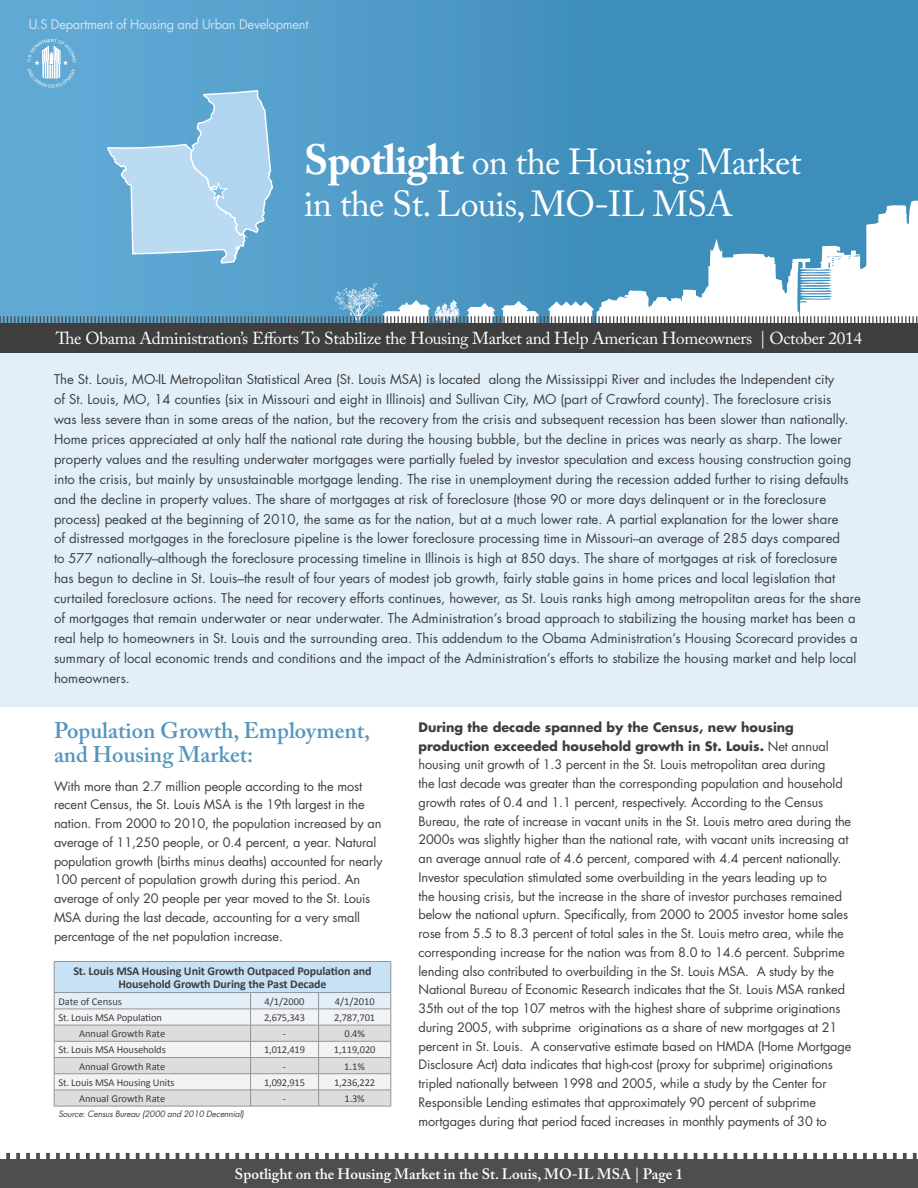
<style>
.page{position:relative;width:918px;height:1188px;background:#fff}
.page>*{position:absolute;margin:0;border:0;box-sizing:border-box;transform-origin:0 0}
.t1{font:36px/42px "Adobe Caslon Pro";letter-spacing:-.02em;color:#fff}
.Heading{font:600 22.5px/24px "Adobe Caslon Pro";color:#5496c0}
.t2{font:17.25px "Adobe Caslon Pro";letter-spacing:-.02em;color:#fff}
.t3{font:600 15px "Adobe Caslon Pro";color:#fff}
.body_copy{font:13.2px/19.8px "Futura";color:#3e3e3f}
.t4{font:13.05px "Helvetica Neue";letter-spacing:.01em;color:#fff}
.t5{font:12.9px "Futura";letter-spacing:-.02em;color:#fff}
.body_copy-2{font:12.75px/18.8px "Futura";letter-spacing:-.01em;color:#3e3e3f}
.body_copy-3{font:700 12px/13.5px "Calibri";letter-spacing:-.01em;color:#3e3e3f;text-align:center}
.body_copy-4{font:10.5px "Calibri";letter-spacing:-.01em;color:#3e3e3f}
.t6{font:italic 8.55px "Futura";letter-spacing:-.02em;color:#3e3e3f}
.s1{font-weight:700;font-size:42px}
.s2{font-weight:700}
</style>
<div class="page">
<div style="left:0;top:0;width:918px;height:353px;background:linear-gradient(to right,#62aad6,#3687b4)"></div>
<svg style="left:596px;top:201px;width:322px;height:81px;fill:#3e8ebb"></svg>
<svg style="left:0;top:282px;width:918px;height:41px"></svg>
<div style="left:0;top:323px;width:918px;height:30px;background:#3e3e3f"></div>
<svg style="left:27px;top:39px;width:49px;height:49px;background:#84bcde"></svg>
<svg style="left:6px;top:1152px;width:911px;height:7px"></svg>
<div style="left:0;top:1159px;width:918px;height:29px;background:#4e4e4e"></div>
<svg style="left:107px;top:89px;width:167px;height:175px;background:#95c6e5"></svg>
<div style="left:0;top:353px;width:918px;height:354px;background:#e2eff9"></div>
<div style="left:54px;top:962px;width:337px;height:31px;background:#c8e2f5"></div>
<hr style="left:54px;top:961px;width:197px;height:1px;background:#939598">
<hr style="left:54px;top:962px;width:1px;height:30px;background:#939598">
<hr style="left:251px;top:961px;width:68px;height:1px;background:#939598">
<hr style="left:319px;top:961px;width:72px;height:1px;background:#939598">
<hr style="left:391px;top:962px;width:1px;height:30px;background:#939598">
<hr style="left:54px;top:992px;width:197px;height:1px;background:#939598">
<hr style="left:251px;top:992px;width:68px;height:1px;background:#939598">
<hr style="left:319px;top:992px;width:72px;height:1px;background:#939598">
<svg style="left:54px;top:993px;width:338px;height:113px"></svg>
<hr style="left:54px;top:1009px;width:197px;height:1px;background:#939598">
<hr style="left:251px;top:1009px;width:68px;height:1px;background:#939598">
<hr style="left:319px;top:1009px;width:72px;height:1px;background:#939598">
<hr style="left:54px;top:1041px;width:197px;height:1px;background:#939598">
<hr style="left:251px;top:1041px;width:68px;height:1px;background:#939598">
<hr style="left:319px;top:1041px;width:72px;height:1px;background:#939598">
<hr style="left:54px;top:1057px;width:197px;height:1px;background:#939598">
<hr style="left:251px;top:1057px;width:68px;height:1px;background:#939598">
<hr style="left:319px;top:1057px;width:72px;height:1px;background:#939598">
<hr style="left:54px;top:1073px;width:197px;height:1px;background:#939598">
<hr style="left:251px;top:1073px;width:68px;height:1px;background:#939598">
<hr style="left:319px;top:1073px;width:72px;height:1px;background:#939598">
<hr style="left:54px;top:1090px;width:197px;height:1px;background:#939598">
<hr style="left:251px;top:1090px;width:68px;height:1px;background:#939598">
<hr style="left:319px;top:1090px;width:72px;height:1px;background:#939598">
<hr style="left:54px;top:1106px;width:197px;height:1px;background:#939598">
<hr style="left:251px;top:1106px;width:68px;height:1px;background:#939598">
<hr style="left:319px;top:1106px;width:72px;height:1px;background:#939598">
<p class="t5" style="left:28px;top:16px;width:282px">U.S Department of Housing and Urban Development</p>
<h1 class="t1" style="left:304px;top:140px;width:499px"><span class="s1">Spotlight</span> on the Housing Market in the St. Louis, MO-IL MSA</h1>
<h3 class="t2" style="left:56px;top:328px;width:808px">The Obama Administration’s Efforts To Stabilize the Housing Market and Help American Homeowners | October 2014</h3>
<p class="t4" style="left:159px;top:329px;width:599px">U.S. Department of Housing and Urban Development | Office of Policy Development and Research</p>
<p class="body_copy" style="left:54px;top:370px;width:808px">The St. Louis, MO-IL Metropolitan Statistical Area (St. Louis MSA) is located along the Mississippi River and includes the Independent city<br>of St. Louis, MO, 14 counties (six in Missouri and eight in Illinois) and Sullivan City, MO (part of Crawford county). The foreclosure crisis<br>was less severe than in some areas of the nation, but the recovery from the crisis and subsequent recession has been slower than nationally.<br>Home prices appreciated at only half the national rate during the housing bubble, but the decline in prices was nearly as sharp. The lower property values and the resulting underwater mortgages were partially fueled by investor speculation and excess housing construction going into the crisis, but mainly by unsustainable mortgage lending. The rise in unemployment during the recession added further to rising defaults and the decline in property values. The share of mortgages at risk of foreclosure (those 90 or more days delinquent or in the foreclosure process) peaked at the beginning of 2010, the same as for the nation, but at a much lower rate. A partial explanation for the lower share<br>of distressed mortgages in the foreclosure pipeline is the lower foreclosure processing time in Missouri--an average of 285 days compared<br>to 577 nationally--although the foreclosure processing timeline in Illinois is high at 850 days. The share of mortgages at risk of foreclosure<br>has begun to decline in St. Louis–the result of four years of modest job growth, fairly stable gains in home prices and local legislation that curtailed foreclosure actions. The need for recovery efforts continues, however, as St. Louis ranks high among metropolitan areas for the share of mortgages that remain underwater or near underwater. The Administration’s broad approach to stabilizing the housing market has been a real help to homeowners in St. Louis and the surrounding area. This addendum to the Obama Administration’s Housing Scorecard provides a summary of local economic trends and conditions and the impact of the Administration’s efforts to stabilize the housing market and help local homeowners.</p>
<p class="Heading" style="left:54px;top:718px;width:318px">Population Growth, Employment, and Housing Market:</p>
<p class="body_copy-2" style="left:54px;top:776px;width:330px">With more than 2.7 million people according to the most recent Census, the St. Louis MSA is the 19th largest in the nation. From 2000 to 2010, the population increased by an average of 11,250 people, or 0.4 percent, a year. Natural population growth (births minus deaths) accounted for nearly 100 percent of population growth during this period. An average of only 20 people per year moved to the St. Louis MSA during the last decade, accounting for a very small percentage of the net population increase.</p>
<p class="body_copy-3" style="left:73px;top:964px;width:300px">St. Louis MSA Housing Unit Growth Outpaced Population and<br>Household Growth During the Past Decade</p>
<p class="body_copy-4" style="left:58px;top:995px;width:65px">Date of Census</p>
<p class="body_copy-4" style="left:265px;top:995px;width:42px">4/1/2000</p>
<p class="body_copy-4" style="left:335px;top:995px;width:42px">4/1/2010</p>
<p class="body_copy-4" style="left:58px;top:1011px;width:105px">St. Louis MSA Population</p>
<p class="body_copy-4" style="left:264px;top:1011px;width:42px">2,675,343</p>
<p class="body_copy-4" style="left:334px;top:1011px;width:42px">2,787,701</p>
<p class="body_copy-4" style="left:79px;top:1027px;width:88px">Annual Growth Rate</p>
<p class="body_copy-4" style="left:283px;top:1027px;width:5px">-</p>
<p class="body_copy-4" style="left:344px;top:1027px;width:22px">0.4%</p>
<p class="body_copy-4" style="left:58px;top:1043px;width:109px">St. Louis MSA Households</p>
<p class="body_copy-4" style="left:264px;top:1043px;width:42px">1,012,419</p>
<p class="body_copy-4" style="left:334px;top:1043px;width:43px">1,119,020</p>
<p class="body_copy-4" style="left:79px;top:1059px;width:88px">Annual Growth Rate</p>
<p class="body_copy-4" style="left:283px;top:1059px;width:5px">-</p>
<p class="body_copy-4" style="left:344px;top:1059px;width:22px">1.1%</p>
<p class="body_copy-4" style="left:58px;top:1076px;width:118px">St. Louis MSA Housing Units</p>
<p class="body_copy-4" style="left:264px;top:1076px;width:42px">1,092,915</p>
<p class="body_copy-4" style="left:334px;top:1076px;width:42px">1,236,222</p>
<p class="body_copy-4" style="left:79px;top:1092px;width:88px">Annual Growth Rate</p>
<p class="body_copy-4" style="left:283px;top:1092px;width:5px">-</p>
<p class="body_copy-4" style="left:345px;top:1092px;width:22px">1.3%</p>
<p class="t6" style="left:58px;top:1108px;width:187px">Source: Census Bureau (2000 and 2010 Decennial)</p>
<p class="body_copy-2" style="left:418px;top:718px;width:434px"><span class="s2">During the decade spanned by the Census, new housing production exceeded household growth in St. Louis.</span> Net annual housing unit growth of 1.3 percent in the St. Louis metropolitan area during<br>the last decade was greater than the corresponding population and household growth rates of 0.4 and 1.1 percent, respectively. According to the Census Bureau, the rate of increase in vacant units in the St. Louis metro area during the 2000s was slightly higher than the national rate, with vacant units increasing at an average annual rate of 4.6 percent, compared with 4.4 percent nationally.<br>Investor speculation stimulated some overbuilding in the years leading up to<br>the housing crisis, but the increase in the share of investor purchases remained below the national upturn. Specifically, from 2000 to 2005 investor home sales rose from 5.5 to 8.3 percent of total sales in the St. Louis metro area, while the corresponding increase for the nation was from 8.0 to 14.6 percent. Subprime lending also contributed to overbuilding in the St. Louis MSA. A study by the National Bureau of Economic Research indicates that the St. Louis MSA ranked 35th out of the top 107 metros with the highest share of subprime originations during 2005, with subprime originations as a share of new mortgages at 21 percent in St. Louis. A conservative estimate based on HMDA (Home Mortgage Disclosure Act) data indicates that high-cost (proxy for subprime) originations tripled nationally between 1998 and 2005, while a study by the Center for Responsible Lending estimates that approximately 90 percent of subprime mortgages during that period faced increases in monthly payments of 30 to</p>
<p class="t3" style="left:235px;top:1165px;width:450px">Spotlight on the Housing Market in the St. Louis, MO-IL MSA | Page 1</p>
</div>
